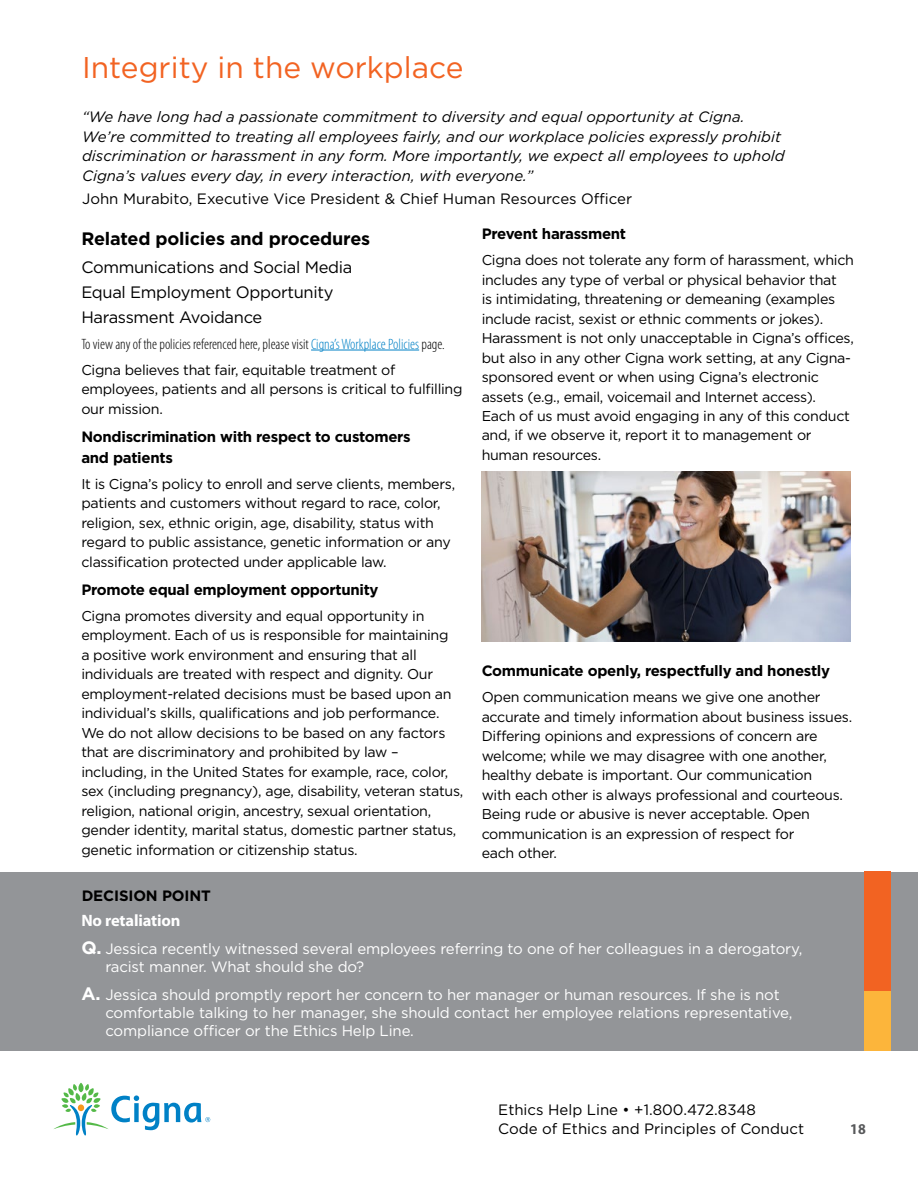
<style>
.page{position:relative;width:918px;height:1188px;background:#fff}
.page>*{position:absolute;margin:0;border:0;box-sizing:border-box;transform-origin:0 0}
.t1{font:30px "Gotham";color:#f26322}
.t2{font:700 18px "Gotham";letter-spacing:-.01em;color:#000}
.t3{font:16.5px/25.3px "Gotham";letter-spacing:-.02em;color:#000}
.t4{font:700 16.5px "Myriad Pro";letter-spacing:-.01em;color:#fff}
.t5{font:15px/18px "Gotham";letter-spacing:-.01em;color:#fff}
.t6{font:italic 15px/19.5px "Gotham";color:#000}
.t7{font:700 15px/21px "Gotham";letter-spacing:-.02em;color:#000}
.t8{font:15px/19.5px "Gotham";color:#000}
.t9{font:300 condensed 15px "Myriad Pro";color:#000}
.t10{font:700 semi-condensed 15px "Myriad Pro";color:#58595b}
.t11{font:14.25px/19.5px "Gotham";letter-spacing:-.02em;color:#000}
.s1{color:#0081c6}
.s2{font-weight:700;font-size:18px}
</style>
<div class="page">
<svg style="left:54px;top:1083px;width:156px;height:52px"></svg>
<div style="left:0;top:872px;width:918px;height:179px;background:#939598"></div>
<div style="left:864px;top:872px;width:26px;height:119px;background:#f26322"></div>
<div style="left:864px;top:991px;width:26px;height:60px;background:#fcb53b"></div>
<hr style="left:311px;top:350px;width:108px;height:1px;background:#0081c6">
<img style="left:482px;top:472px;width:368px;height:170px">
<h1 class="t1" style="left:82px;top:48px;width:383px">Integrity in the workplace</h1>
<p class="t6" style="left:82px;top:107px;width:704px">“We have long had a passionate commitment to diversity and equal opportunity at Cigna.<br>We’re committed to treating all employees fairly, and our workplace policies expressly prohibit discrimination or harassment in any form. More importantly, we expect all employees to uphold Cigna’s values every day, in every interaction, with everyone.”</p>
<p class="t8" style="left:82px;top:189px;width:552px">John Murabito, Executive Vice President &amp; Chief Human Resources Officer</p>
<p class="t2" style="left:81px;top:228px;width:290px">Related policies and procedures</p>
<p class="t3" style="left:81px;top:254px;width:273px">Communications and Social Media<br>Equal Employment Opportunity<br>Harassment Avoidance</p>
<p class="t9" style="left:81px;top:336px;width:365px">To view any of the policies referenced here, please visit <span class="s1">Cigna’s Workplace Policies</span> page.</p>
<p class="t11" style="left:81px;top:360px;width:383px">Cigna believes that fair, equitable treatment of employees, patients and all persons is critical to fulfilling our mission.</p>
<p class="t7" style="left:81px;top:425px;width:331px">Nondiscrimination with respect to customers and patients</p>
<p class="t11" style="left:81px;top:474px;width:375px">It is Cigna’s policy to enroll and serve clients, members, patients and customers without regard to race, color, religion, sex, ethnic origin, age, disability, status with regard to public assistance, genetic information or any classification protected under applicable law.</p>
<p class="t7" style="left:81px;top:578px;width:299px">Promote equal employment opportunity</p>
<p class="t11" style="left:81px;top:606px;width:384px">Cigna promotes diversity and equal opportunity in employment. Each of us is responsible for maintaining<br>a positive work environment and ensuring that all individuals are treated with respect and dignity. Our employment‑related decisions must be based upon an individual’s skills, qualifications and job performance.<br>We do not allow decisions to be based on any factors that are discriminatory and prohibited by law – including, in the United States for example, race, color, sex (including pregnancy), age, disability, veteran status, religion, national origin, ancestry, sexual orientation, gender identity, marital status, domestic partner status, genetic information or citizenship status.</p>
<p class="t7" style="left:482px;top:223px;width:146px">Prevent harassment</p>
<p class="t11" style="left:482px;top:250px;width:374px">Cigna does not tolerate any form of harassment, which includes any type of verbal or physical behavior that<br>is intimidating, threatening or demeaning (examples include racist, sexist or ethnic comments or jokes).<br>Harassment is not only unacceptable in Cigna’s offices, but also in any other Cigna work setting, at any Cigna&shy;sponsored event or when using Cigna’s electronic assets (e.g., email, voicemail and Internet access).<br>Each of us must avoid engaging in any of this conduct and, if we observe it, report it to management or human resources.</p>
<p class="t7" style="left:482px;top:660px;width:350px">Communicate openly, respectfully and honestly</p>
<p class="t11" style="left:482px;top:687px;width:372px">Open communication means we give one another accurate and timely information about business issues.<br>Differing opinions and expressions of concern are welcome; while we may disagree with one another, healthy debate is important. Our communication<br>with each other is always professional and courteous.<br>Being rude or abusive is never acceptable. Open communication is an expression of respect for<br>each other.</p>
<p class="t7" style="left:82px;top:885px;width:131px">Decision Point</p>
<p class="t4" style="left:81px;top:911px;width:101px">No retaliation</p>
<p class="t5" style="left:105px;top:939px;width:699px;text-indent:-24px"><span class="s2">Q.</span> Jessica recently witnessed several employees referring to one of her colleagues in a derogatory, racist manner. What should she do?</p>
<p class="t5" style="left:105px;top:985px;width:689px;text-indent:-24px"><span class="s2">A.</span> Jessica should promptly report her concern to her manager or human resources. If she is not comfortable talking to her manager, she should contact her employee relations representative, compliance officer or the Ethics Help Line.</p>
<p class="t8" style="left:498px;top:1099px;width:307px">Ethics Help Line • +1.800.472.8348<br>Code of Ethics and Principles of Conduct</p>
<p class="t10" style="left:850px;top:1121px;width:17px">18</p>
</div>
